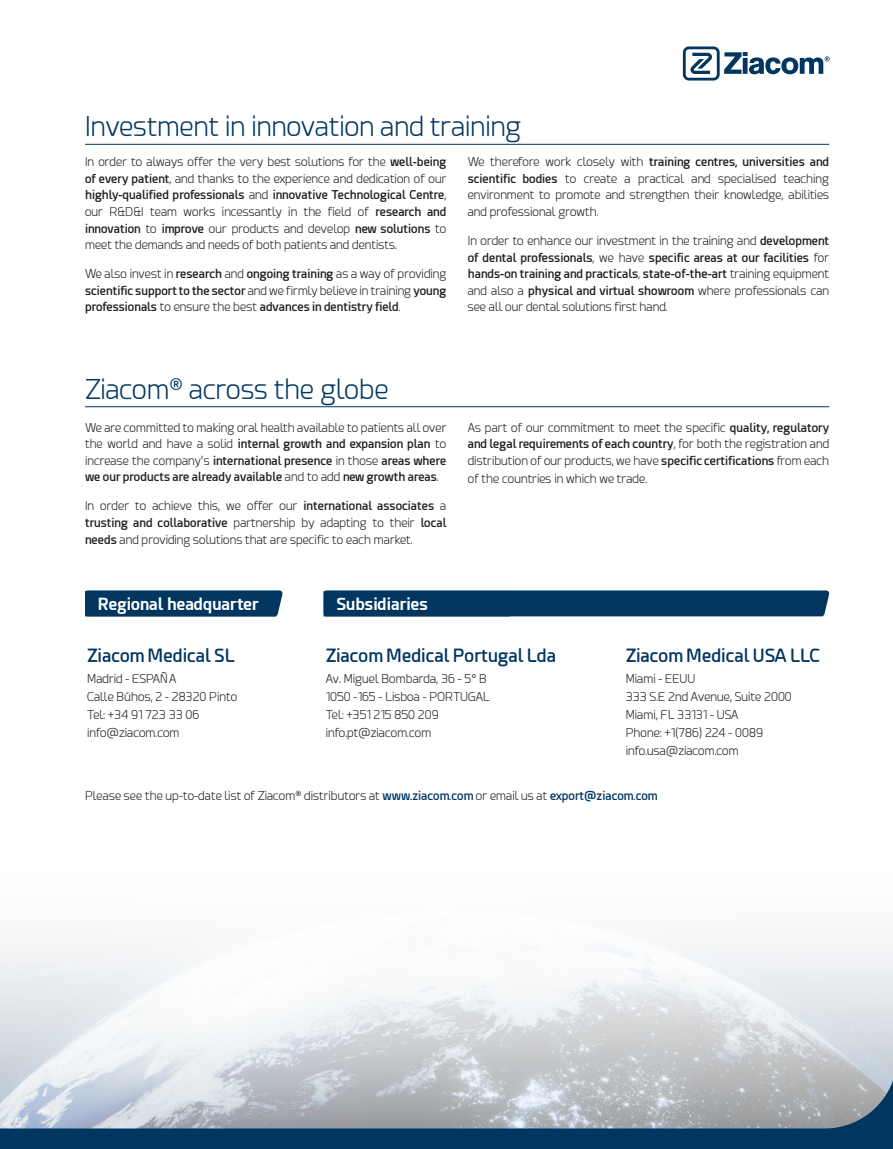
<style>
.page{position:relative;width:893px;height:1149px;background:#fff}
.page>*{position:absolute;margin:0;border:0;box-sizing:border-box;transform-origin:0 0}
.t1{font:300 27px "Esphimere";color:#003660}
.t2{font:600 18px "Esphimere";color:#003660}
.t3{font:700 16.5px "Esphimere";color:#fff}
.t4{font:300 12px/16.5px "Esphimere";color:#1d1d1b;text-align:justify}
.t5{font:600 12px/16.5px "Esphimere";color:#1d1d1b;text-align:justify}
.s1{font-weight:600}
.s2{font-weight:300}
.s3{font-weight:600;color:#003660}
</style>
<div class="page">
<svg style="left:683px;top:46px;width:147px;height:34px"></svg>
<img style="left:0;top:941px;width:893px;height:118px">
<hr style="left:85px;top:144px;width:744px;height:1px;background:#003660">
<hr style="left:85px;top:406px;width:744px;height:1px;background:#003660">
<svg style="left:0;top:1059px;width:893px;height:89px;background:#92a2af"></svg>
<div style="left:510px;top:590px;width:320px;height:26px;background:#003660"></div>
<svg style="left:276px;top:590px;width:7px;height:26px"></svg>
<div style="left:324px;top:590px;width:186px;height:26px;background:#003660"></div>
<div style="left:85px;top:590px;width:191px;height:26px;background:#003660"></div>
<h1 class="t1" style="left:85px;top:111px;width:438px">Investment in innovation and training</h1>
<p class="t4" style="left:85px;top:154px;width:363px">In order to always offer the very best solutions for the <span class="s1">well-being of every patient</span>, and thanks to the experience and dedication of our <span class="s1">highly-qualified professionals</span> and <span class="s1">innovative Technological Centre</span>, our R&amp;D&amp;I team works incessantly in the field of <span class="s1">research and innovation</span> to <span class="s1">improve</span> our products and develop <span class="s1">new solutions</span> to meet the demands and needs of both patients and dentists.</p>
<p class="t5" style="left:85px;top:265px;width:363px"><span class="s2">We also invest in</span> research <span class="s2">and</span> ongoing training <span class="s2">as a way of providing </span>scientific support to the sector <span class="s2">and we firmly believe in training</span> young professionals <span class="s2">to ensure the best</span> advances in dentistry field<span class="s2">.</span></p>
<p class="t4" style="left:468px;top:154px;width:363px">We therefore work closely with <span class="s1">training centres, universities and scientific bodies</span> to create a practical and specialised teaching environment to promote and strengthen their knowledge, abilities and professional growth.</p>
<p class="t4" style="left:468px;top:233px;width:363px">In order to enhance our investment in the training and <span class="s1">development of dental professionals</span>, we have <span class="s1">specific areas at our facilities</span> for <span class="s1">hands-on training and practicals</span>, <span class="s1">state-of-the-art</span> training equipment and also a <span class="s1">physical and virtual showroom</span> where professionals can see all our dental solutions first hand.</p>
<h1 class="t1" style="left:85px;top:373px;width:305px">Ziacom<sup>®</sup> across the globe</h1>
<p class="t4" style="left:85px;top:419px;width:363px">We are committed to making oral health available to patients all over the world and have a solid <span class="s1">internal growth and expansion plan</span> to increase the company's <span class="s1">international presence</span> in those <span class="s1">areas where we our products are already available</span> and to add <span class="s1">new growth areas</span>.</p>
<p class="t4" style="left:85px;top:498px;width:363px">In order to achieve this, we offer our <span class="s1">international associates</span> a <span class="s1">trusting and collaborative</span> partnership by adapting to their <span class="s1">local needs</span> and providing solutions that are specific to each market.</p>
<p class="t4" style="left:468px;top:419px;width:363px">As part of our commitment to meet the specific <span class="s1">quality, regulatory and legal requirements of each country</span>, for both the registration and distribution of our products, we have <span class="s1">specific certifications</span> from each</p>
<p class="t4" style="left:468px;top:470px;width:181px">of the countries in which we trade.</p>
<h3 class="t3" style="left:98px;top:593px;width:163px">Regional headquarter</h3>
<h3 class="t3" style="left:336px;top:593px;width:93px">Subsidiaries</h3>
<h2 class="t2" style="left:326px;top:644px;width:232px">Ziacom Medical Portugal Lda</h2>
<p class="t4" style="left:326px;top:670px;width:166px;line-height:18px;text-align:left">Av. Miguel Bombarda, 36 - 5° B<br>1050 -165 - Lisboa - PORTUGAL<br>Tel: +351 215 850 209 info.pt@ziacom.com</p>
<h2 class="t2" style="left:87px;top:644px;width:149px">Ziacom Medical SL</h2>
<p class="t4" style="left:87px;top:670px;width:152px;line-height:18px;text-align:left">Madrid - ESPAÑA<br>Calle Búhos, 2 - 28320 Pinto<br>Tel: +34 91 723 33 06 info@ziacom.com</p>
<h2 class="t2" style="left:626px;top:644px;width:196px">Ziacom Medical USA LLC</h2>
<p class="t4" style="left:626px;top:670px;width:168px;line-height:18px;text-align:left">Miami - EEUU<br>333 S.E 2nd Avenue, Suite 2000<br>Miami, FL 33131 - USA<br>Phone: +1(786) 224 - 0089 info.usa@ziacom.com</p>
<p class="t4" style="left:85px;top:787px;width:574px">Please see the up-to-date list of Ziacom<sup>®</sup> distributors at <span class="s3">www.ziacom.com</span> or email us at <span class="s3">export@ziacom.com</span></p>
</div>
